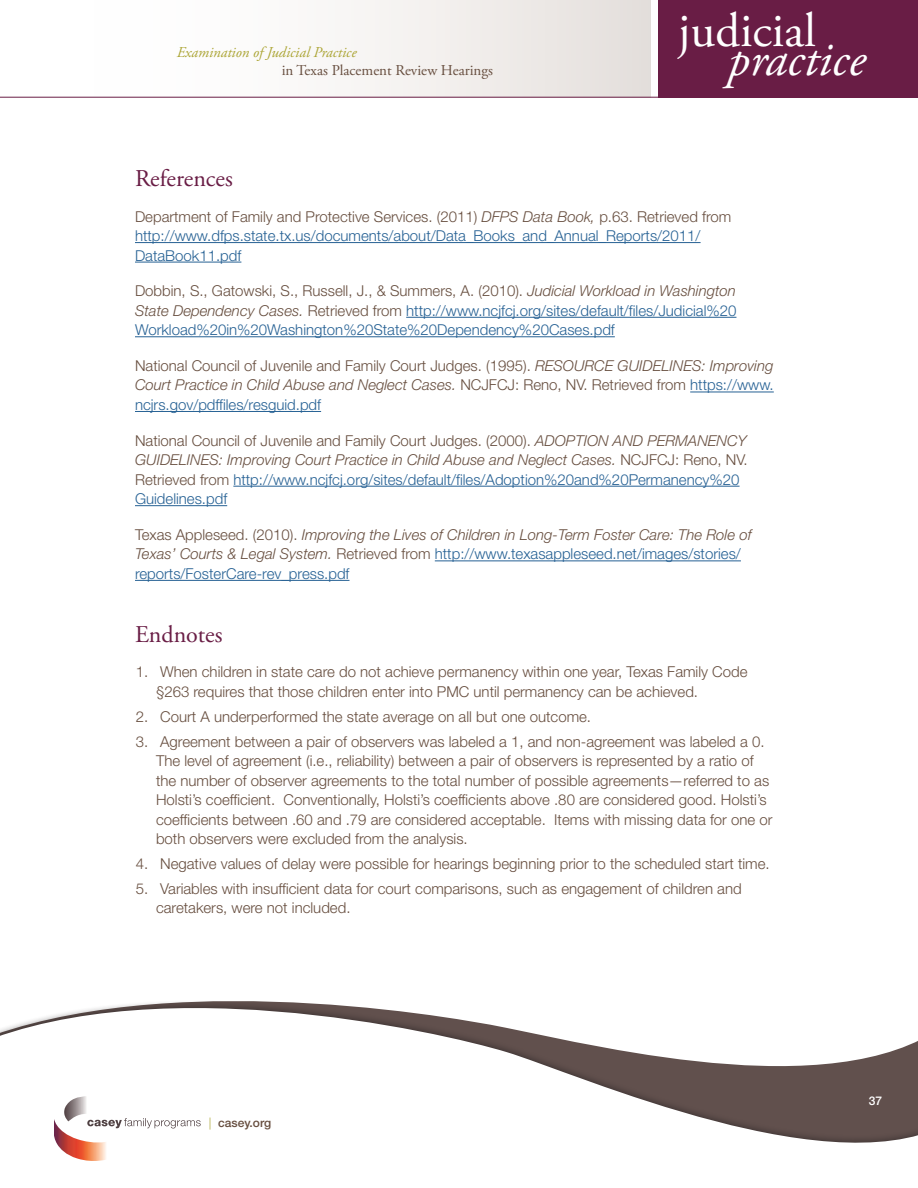
<style>
.page{position:relative;width:918px;height:1188px;background:#fff}
.page>*{position:absolute;margin:0;border:0;box-sizing:border-box;transform-origin:0 0}
.t1{font:italic 49.5px "Adobe Garamond Pro";color:#fff}
.t2{font:48.45px "Adobe Garamond Pro";color:#fff}
.t3{font:24px "Adobe Garamond Pro";color:#691d45}
.t4{font:300 15px/19.5px "Helvetica Neue LT Std";color:#674e3f}
.t5{font:300 15px/19.5px "Helvetica Neue LT Std";color:#266194}
.t6{font:italic 300 15px/19.5px "Helvetica Neue LT Std";color:#674e3f}
.t7{font:15px "Adobe Garamond Pro";color:#674e3f}
.t8{font:italic 15px "Adobe Garamond Pro";color:#aca535}
.t9{font:500 12px "Helvetica Neue LT Std";color:#674e3f}
.t10{font:500 12px "Helvetica Neue LT Std";color:#fff}
.s1{color:#674e3f}
.s2{font-style:italic;color:#674e3f}
.s3{font-style:italic}
.s4{color:#266194}
.s5{font-style:normal}
.s6{font-style:normal;color:#266194}
.s7{font-weight:300;color:#aca535}
</style>
<div class="page">
<div style="left:54px;top:0;width:596px;height:98px;background:linear-gradient(to right,#fff,#e6e1de)"></div>
<svg style="left:0;top:1001px;width:918px;height:142px"></svg>
<div style="left:658px;top:0;width:260px;height:97px;background:#691d45"></div>
<hr style="left:0;top:97px;width:918px;height:1px;background:#691d45">
<svg style="left:54px;top:1096px;width:147px;height:65px"></svg>
<hr style="left:135px;top:242px;width:566px;height:1px;background:#266194">
<hr style="left:135px;top:262px;width:106px;height:1px;background:#266194">
<hr style="left:406px;top:317px;width:330px;height:1px;background:#266194">
<hr style="left:135px;top:336px;width:480px;height:1px;background:#266194">
<hr style="left:690px;top:392px;width:84px;height:1px;background:#266194">
<hr style="left:135px;top:411px;width:186px;height:1px;background:#266194">
<hr style="left:233px;top:486px;width:507px;height:1px;background:#266194">
<hr style="left:135px;top:505px;width:92px;height:1px;background:#266194">
<hr style="left:435px;top:561px;width:306px;height:1px;background:#266194">
<hr style="left:135px;top:580px;width:214px;height:1px;background:#266194">
<p class="t8" style="left:177px;top:44px;width:181px">Examination of Judicial Practice</p>
<p class="t7" style="left:282px;top:62px;width:213px">in Texas Placement Review Hearings</p>
<h2 class="t2" style="left:678px;top:2px;width:139px">judicial</h2>
<h1 class="t1" style="left:728px;top:30px;width:139px">practice</h1>
<h3 class="t3" style="left:135px;top:164px;width:99px">References</h3>
<p class="t5" style="left:135px;top:206px;width:598px"><span class="s1">Department of Family and Protective Services. (2011)</span> <span class="s2">DFPS Data Book,</span> <span class="s1">p.63. Retrieved from </span>http://www.dfps.state.tx.us/documents/about/Data_Books_and_Annual_Reports/2011/<br>DataBook11.pdf</p>
<p class="t5" style="left:135px;top:281px;width:603px;text-align:justify"><span class="s1">Dobbin, S., Gatowski, S., Russell, J., &amp; Summers, A. (2010).</span> <span class="s2">Judicial Workload in Washington State Dependency Cases.</span> <span class="s1">Retrieved from</span> http://www.ncjfcj.org/sites/default/files/Judicial%20<br>Workload%20in%20Washington%20State%20Dependency%20Cases.pdf</p>
<p class="t4" style="left:135px;top:356px;width:640px;text-align:justify">National Council of Juvenile and Family Court Judges. (1995). <span class="s3">RESOURCE GUIDELINES: Improving Court Practice in Child Abuse and Neglect Cases.</span> NCJFCJ: Reno, NV. Retrieved from <span class="s4">https://www. ncjrs.gov/pdffiles/resguid.pdf</span></p>
<p class="t5" style="left:135px;top:430px;width:614px"><span class="s1">National Council of Juvenile and Family Court Judges. (2000).</span> <span class="s2">ADOPTION AND PERMANENCY GUIDELINES: Improving Court Practice in Child Abuse and Neglect Cases.</span> <span class="s1">NCJFCJ: Reno, NV.<br>Retrieved from</span> http://www.ncjfcj.org/sites/default/files/Adoption%20and%20Permanency%20<br>Guidelines.pdf</p>
<p class="t6" style="left:135px;top:525px;width:618px"><span class="s5">Texas Appleseed. (2010).</span> Improving the Lives of Children in Long-Term Foster Care: The Role of<br>Texas’ Courts &amp; Legal System. <span class="s5">Retrieved from</span> <span class="s6">http://www.texasappleseed.net/images/stories/ reports/FosterCare-rev_press.pdf</span></p>
<h3 class="t3" style="left:135px;top:620px;width:89px">Endnotes</h3>
<p class="t4" style="left:156px;top:662px;width:593px;text-indent:-20px">1. When children in state care do not achieve permanency within one year, Texas Family Code §263 requires that those children enter into PMC until permanency can be achieved.</p>
<p class="t4" style="left:136px;top:706px;width:457px">2. Court A underperformed the state average on all but one outcome.</p>
<p class="t4" style="left:156px;top:731px;width:618px;text-indent:-20px">3. Agreement between a pair of observers was labeled a 1, and non-agreement was labeled a 0.<br>The level of agreement (i.e., reliability) between a pair of observers is represented by a ratio of the number of observer agreements to the total number of possible agreements—referred to as Holsti’s coefficient. Conventionally, Holsti’s coefficients above .80 are considered good. Holsti’s coefficients between .60 and .79 are considered acceptable. Items with missing data for one or both observers were excluded from the analysis.</p>
<p class="t4" style="left:136px;top:854px;width:636px">4. Negative values of delay were possible for hearings beginning prior to the scheduled start time.</p>
<p class="t4" style="left:156px;top:878px;width:587px;text-indent:-20px">5. Variables with insufficient data for court comparisons, such as engagement of children and caretakers, were not included.</p>
<p class="t9" style="left:209px;top:1115px;width:64px"><span class="s7">|</span> casey.org</p>
<p class="t10" style="left:869px;top:1094px;width:15px">37</p>
</div>
